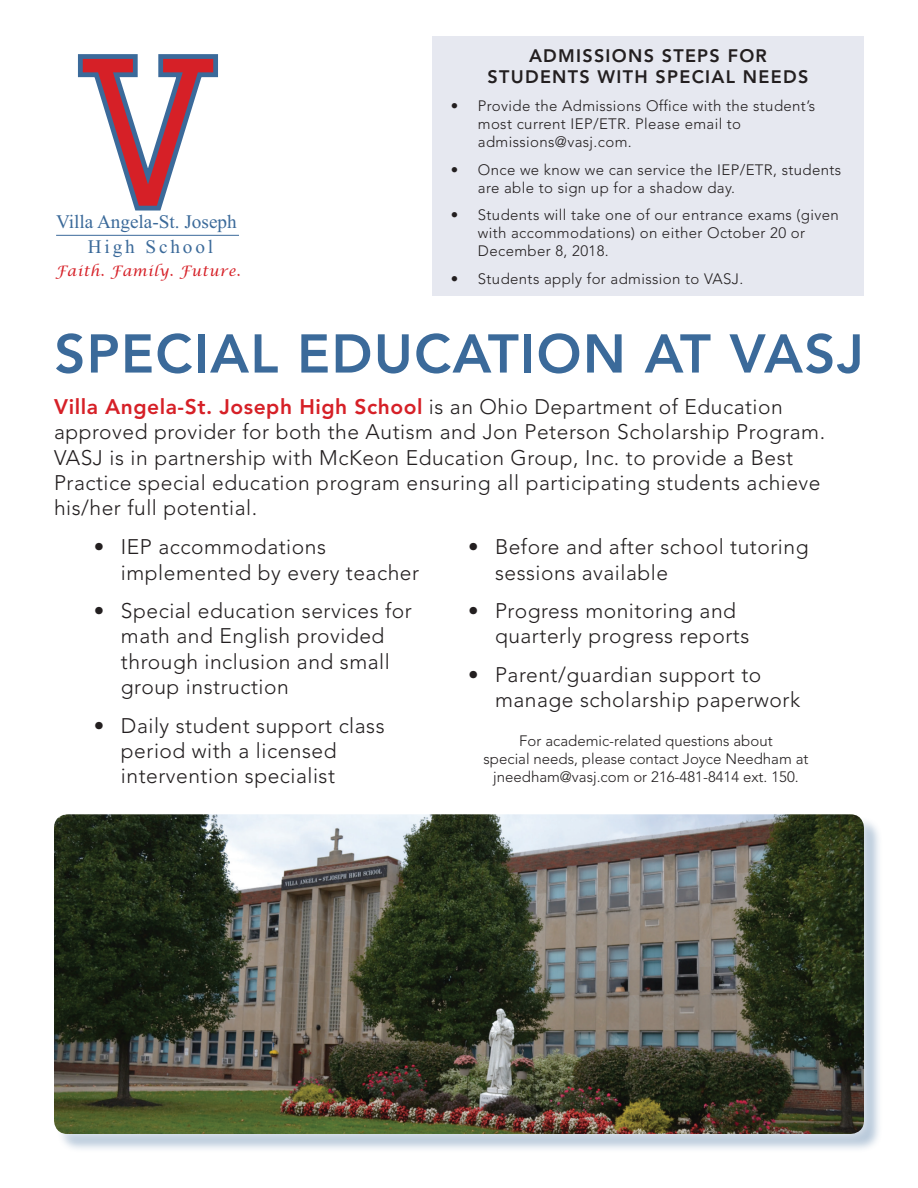
<style>
.page{position:relative;width:918px;height:1188px;background:#fff}
.page>*{position:absolute;margin:0;border:0;box-sizing:border-box;transform-origin:0 0}
.t1{font:700 239.85px "Prestige Elite Std";color:#d62027}
.t2{font:800 54px "Avenir LT Std";letter-spacing:.025em;color:#3b6a9a}
.Body{font:300 21px/25.2px "Avenir LT Std";letter-spacing:.025em;color:#231f20}
.t3{font:19.2px "Times New Roman";color:#3b6a9a}
.t4{font:19.2px "Times New Roman";letter-spacing:.15em;color:#3b6a9a}
.Bulleted_Text{font:800 18px/21px "Avenir LT Std";letter-spacing:.07em;color:#231f20;text-align:center}
.Company_Name{font:300 15px/18px "Avenir LT Std";letter-spacing:.025em;color:#231f20}
.Company_Name-2{font:300 15px "Avenir LT Std";color:#231f20}
.t5{font:italic 14.4px "Lucida Calligraphy";letter-spacing:.04em;color:#d62027}
.s1{font-weight:800;color:#d62027}
</style>
<div class="page">
<hr style="left:56px;top:235px;width:183px;height:1px;background:#3b6a9a">
<svg style="left:78px;top:54px;width:140px;height:157px"></svg>
<div style="left:432px;top:37px;width:432px;height:259px;background:#e6e8f0"></div>
<div style="left:56px;top:817px;width:826px;height:336px;background:#3b6a9a;opacity:.36"></div>
<div style="left:44px;top:804px;width:830px;height:340px;background:#fff;opacity:.75"></div>
<img style="left:54px;top:814px;width:810px;height:320px">
<p class="t1" style="left:76px;top:0;width:145px">V</p>
<p class="t4" style="left:88px;top:233px;width:127px">High School</p>
<p class="t5" style="left:55px;top:262px;width:187px">Faith. Family. Future.</p>
<p class="t3" style="left:56px;top:209px;width:182px">Villa Angela-St. Joseph</p>
<p class="Bulleted_Text" style="left:488px;top:46px;width:322px">ADMISSIONS STEPS FOR<br>STUDENTS WITH SPECIAL NEEDS</p>
<p class="Company_Name" style="left:478px;top:97px;width:339px;text-indent:-27px">• Provide the Admissions Office with the student’s most current IEP/ETR. Please email to admissions@vasj.com.</p>
<p class="Company_Name" style="left:478px;top:161px;width:365px;text-indent:-27px">• Once we know we can service the IEP/ETR, students are able to sign up for a shadow day.</p>
<p class="Company_Name" style="left:478px;top:206px;width:362px;text-indent:-27px">• Students will take one of our entrance exams (given with accommodations) on either October 20 or<br>December 8, 2018.</p>
<p class="Company_Name" style="left:451px;top:270px;width:294px">• Students apply for admission to VASJ.</p>
<p class="t2" style="left:54px;top:322px;width:811px">SPECIAL EDUCATION AT VASJ</p>
<p class="Body" style="left:54px;top:395px;width:773px"><span class="s1">Villa Angela-St. Joseph High School</span> is an Ohio Department of Education approved provider for both the Autism and Jon Peterson Scholarship Program.<br>VASJ is in partnership with McKeon Education Group, Inc. to provide a Best Practice special education program ensuring all participating students achieve his/her full potential.</p>
<p class="Body" style="left:121px;top:535px;width:300px;text-indent:-27px">• IEP accommodations implemented by every teacher</p>
<p class="Body" style="left:121px;top:599px;width:293px;text-indent:-27px">• Special education services for math and English provided through inclusion and small group instruction</p>
<p class="Body" style="left:121px;top:713px;width:265px;text-indent:-27px">• Daily student support class period with a licensed intervention specialist</p>
<p class="Body" style="left:495px;top:535px;width:315px;text-indent:-27px">• Before and after school tutoring sessions available</p>
<p class="Body" style="left:495px;top:599px;width:256px;text-indent:-27px">• Progress monitoring and quarterly progress reports</p>
<p class="Body" style="left:495px;top:662px;width:307px;text-indent:-27px">• Parent/guardian support to manage scholarship paperwork</p>
<p class="Company_Name-2" style="left:519px;top:732px;width:255px">For academic-related questions about</p>
<p class="Company_Name-2" style="left:484px;top:750px;width:326px">special needs, please contact Joyce Needham at</p>
<p class="Company_Name-2" style="left:493px;top:768px;width:307px">jneedham@vasj.com or 216-481-8414 ext. 150.</p>
</div>
